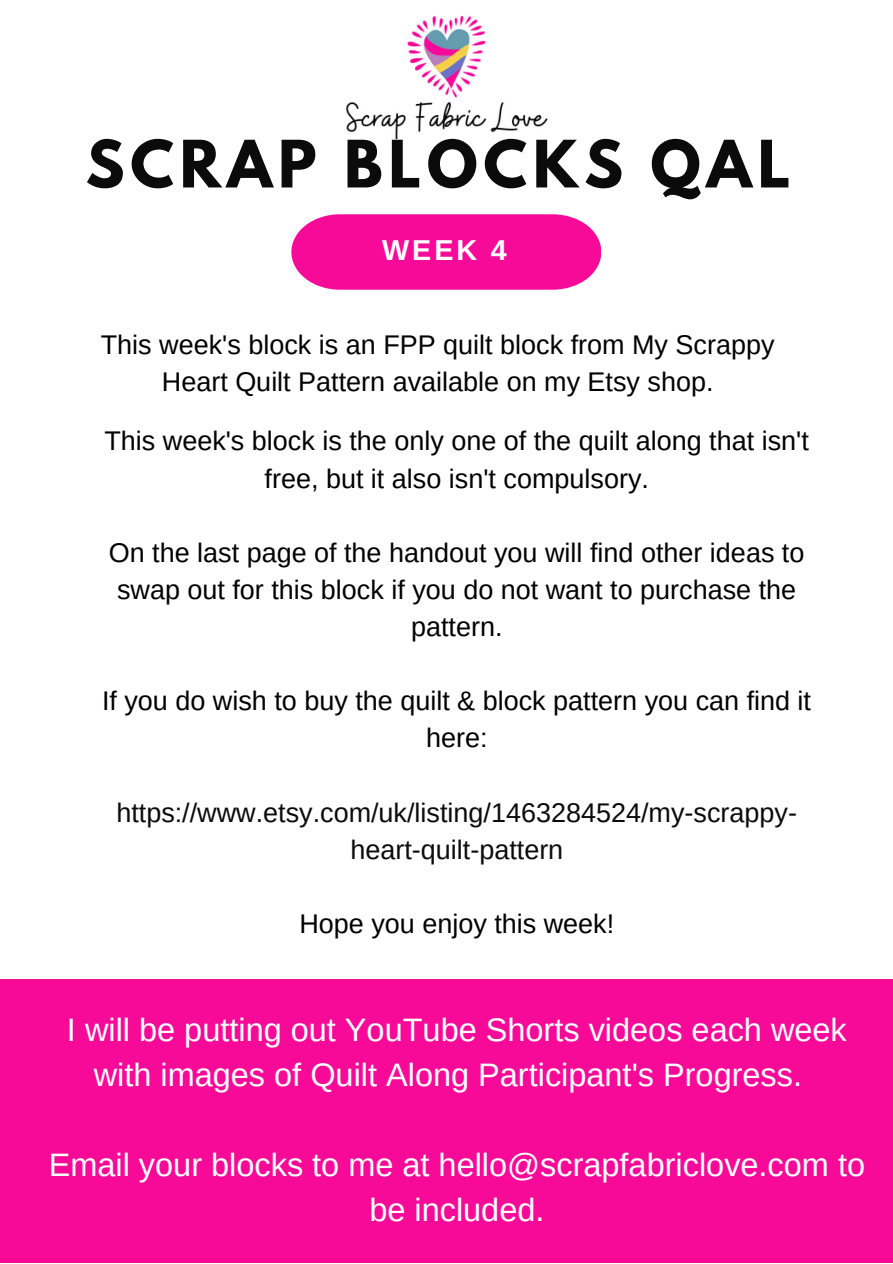
<style>
.page{position:relative;width:893px;height:1264px;background:#fff}
.page>*{position:absolute;margin:0;border:0;box-sizing:border-box;transform-origin:0 0}
.t1{font:700 57.9px "League Spartan";letter-spacing:.1em;color:#0b0b0b}
.t2{font:32.4px/45px "Arimo";color:#fff;text-align:center}
.t3{font:700 28.8px "Arimo";color:#fff}
.t4{font:27px/37px "Arimo";color:#000;text-align:center}
.t5{font:27px/37px "Arimo";color:#0b0b0b;text-align:center}
</style>
<div class="page">
<img style="left:346px;top:16px;width:202px;height:123px">
<svg style="left:291px;top:214px;width:310px;height:76px;background:#f81ca0"></svg>
<div style="left:0;top:979px;width:892px;height:283px;background:#f80a99"></div>
<p class="t1" style="left:86px;top:135px;width:706px">SCRAP BLOCKS QAL</p>
<p class="t3" style="left:382px;top:234px;width:126px">WEEK 4</p>
<p class="t4" style="left:101px;top:325px;width:675px">This week's block is an FPP quilt block from My Scrappy<br>Heart Quilt Pattern available on my Etsy shop.</p>
<p class="t4" style="left:104px;top:422px;width:705px">This week's block is the only one of the quilt along that isn't free, but it also isn't compulsory.</p>
<p class="t4" style="left:109px;top:534px;width:697px">On the last page of the handout you will find other ideas to swap out for this block if you do not want to purchase the pattern.</p>
<p class="t4" style="left:102px;top:682px;width:710px">If you do wish to buy the quilt &amp; block pattern you can find it here:</p>
<p class="t5" style="left:116px;top:793px;width:682px">https://www.etsy.com/uk/listing/1463284524/my-scrappy&shy;heart-quilt-pattern</p>
<p class="t4" style="left:299px;top:905px;width:316px">Hope you enjoy this week!</p>
<p class="t2" style="left:67px;top:1006px;width:781px">I will be putting out YouTube Shorts videos each week with images of Quilt Along Participant's Progress.</p>
<p class="t2" style="left:49px;top:1141px;width:817px">Email your blocks to me at hello@scrapfabriclove.com to be included.</p>
</div>
